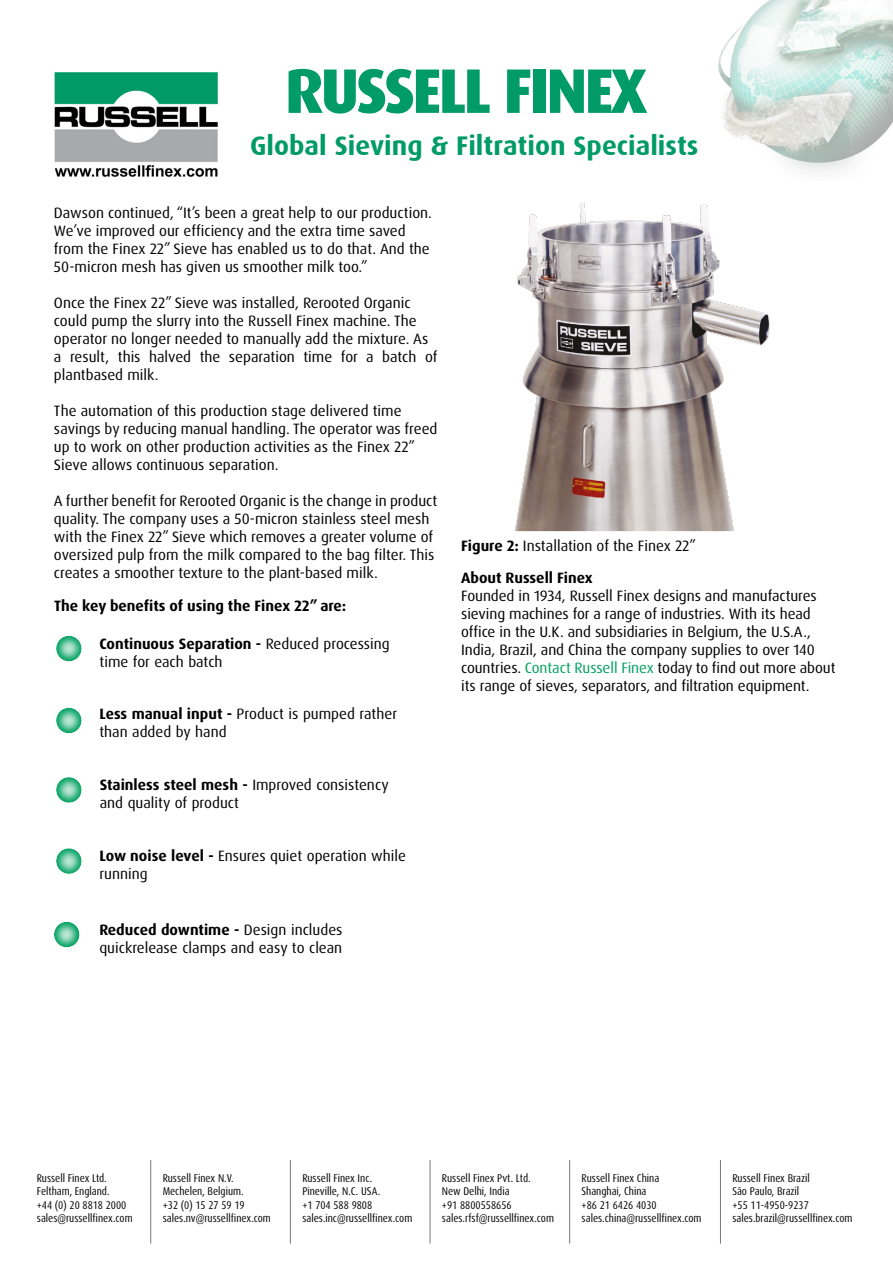
<style>
.page{position:relative;width:893px;height:1263px;background:#fff}
.page>*{position:absolute;margin:0;border:0;box-sizing:border-box;transform-origin:0 0}
.t1{font:800 63px "Dax";letter-spacing:-.05em;color:#009b67}
.t2{font:700 27px "Dax";color:#009b67}
.t3{font:15px/18px "Dax Pro";color:#000}
.t4{font:700 15px "Dax Pro";color:#000}
.t5{font:condensed 11.25px/13.5px "Dax Pro";color:#000}
.s1{font-weight:700}
.s2{color:#00a160}
</style>
<div class="page">
<img style="left:54px;top:72px;width:164px;height:105px">
<hr style="left:150px;top:1160px;width:1px;height:83px;background:#77787b">
<hr style="left:290px;top:1160px;width:1px;height:83px;background:#77787b">
<hr style="left:430px;top:1160px;width:1px;height:83px;background:#77787b">
<hr style="left:569px;top:1160px;width:1px;height:83px;background:#77787b">
<hr style="left:720px;top:1160px;width:1px;height:83px;background:#77787b">
<img style="left:718px;top:0;width:175px;height:172px">
<img style="left:515px;top:204px;width:255px;height:326px">
<div style="left:52px;top:919px;width:30px;height:29px;background:#fff;opacity:.75"></div>
<div style="left:54px;top:846px;width:30px;height:28px;background:#fff;opacity:.75"></div>
<div style="left:54px;top:634px;width:30px;height:28px;background:#fff;opacity:.75"></div>
<div style="left:54px;top:775px;width:30px;height:28px;background:#fff;opacity:.75"></div>
<div style="left:54px;top:706px;width:30px;height:28px;background:#fff;opacity:.75"></div>
<h1 class="t1" style="left:285px;top:55px;width:364px">RUSSELL FINEX</h1>
<h2 class="t2" style="left:250px;top:131px;width:450px">Global Sieving &amp; Filtration Specialists</h2>
<p class="t3" style="left:54px;top:203px;width:379px">Dawson continued, “It’s been a great help to our production.<br>We’ve improved our efficiency and the extra time saved from the Finex 22” Sieve has enabled us to do that. And the 50-micron mesh has given us smoother milk too.”</p>
<p class="t3" style="left:54px;top:293px;width:385px">Once the Finex 22” Sieve was installed, Rerooted Organic could pump the slurry into the Russell Finex machine. The operator no longer needed to manually add the mixture. As a result, this halved the separation time for a batch of plantbased milk.</p>
<p class="t3" style="left:54px;top:401px;width:385px">The automation of this production stage delivered time savings by reducing manual handling. The operator was freed up to work on other production activities as the Finex 22” Sieve allows continuous separation.</p>
<p class="t3" style="left:54px;top:491px;width:385px">A further benefit for Rerooted Organic is the change in product quality. The company uses a 50-micron stainless steel mesh with the Finex 22” Sieve which removes a greater volume of oversized pulp from the milk compared to the bag filter. This creates a smoother texture to the plant-based milk.</p>
<p class="t4" style="left:54px;top:596px;width:294px">The key benefits of using the Finex 22” are:</p>
<p class="t3" style="left:100px;top:634px;width:292px"><span class="s1">Continuous Separation -</span> Reduced processing time for each batch</p>
<p class="t3" style="left:99px;top:705px;width:299px"><span class="s1">Less manual input -</span> Product is pumped rather than added by hand</p>
<p class="t3" style="left:100px;top:776px;width:291px"><span class="s1">Stainless steel mesh -</span> Improved consistency and quality of product</p>
<p class="t3" style="left:99px;top:847px;width:308px"><span class="s1">Low noise level -</span> Ensures quiet operation while running</p>
<p class="t3" style="left:99px;top:921px;width:245px"><span class="s1">Reduced downtime -</span> Design includes quickrelease clamps and easy to clean</p>
<p class="t3" style="left:461px;top:537px;width:236px"><span class="s1">Figure 2:</span> Installation of the Finex 22”</p>
<p class="t4" style="left:461px;top:568px;width:133px">About Russell Finex</p>
<p class="t3" style="left:461px;top:586px;width:376px">Founded in 1934, Russell Finex designs and manufactures sieving machines for a range of industries. With its head office in the U.K. and subsidiaries in Belgium, the U.S.A., India, Brazil, and China the company supplies to over 140 countries. <span class="s2">Contact Russell Finex</span> today to find out more about its range of sieves, separators, and filtration equipment.</p>
<p class="t5" style="left:37px;top:1171px;width:97px">Russell Finex Ltd.<br>Feltham, England.<br>+44 (0) 20 8818 2000 sales@russellfinex.com</p>
<p class="t5" style="left:163px;top:1171px;width:110px">Russell Finex N.V.<br>Mechelen, Belgium.<br>+32 (0) 15 27 59 19 sales.nv@russellfinex.com</p>
<p class="t5" style="left:302px;top:1171px;width:111px">Russell Finex Inc.<br>Pineville, N.C. USA.<br>+1 704 588 9808 sales.inc@russellfinex.com</p>
<p class="t5" style="left:442px;top:1171px;width:114px">Russell Finex Pvt. Ltd.<br>New Delhi, India<br>+91 8800558656 sales.rfsf@russellfinex.com</p>
<p class="t5" style="left:582px;top:1171px;width:121px">Russell Finex China<br>Shanghai, China<br>+86 21 6426 4030 sales.china@russellfinex.com</p>
<p class="t5" style="left:732px;top:1171px;width:122px">Russell Finex Brazil<br>São Paulo, Brazil<br>+55 11-4950-9237 sales.brazil@russellfinex.com</p>
</div>
